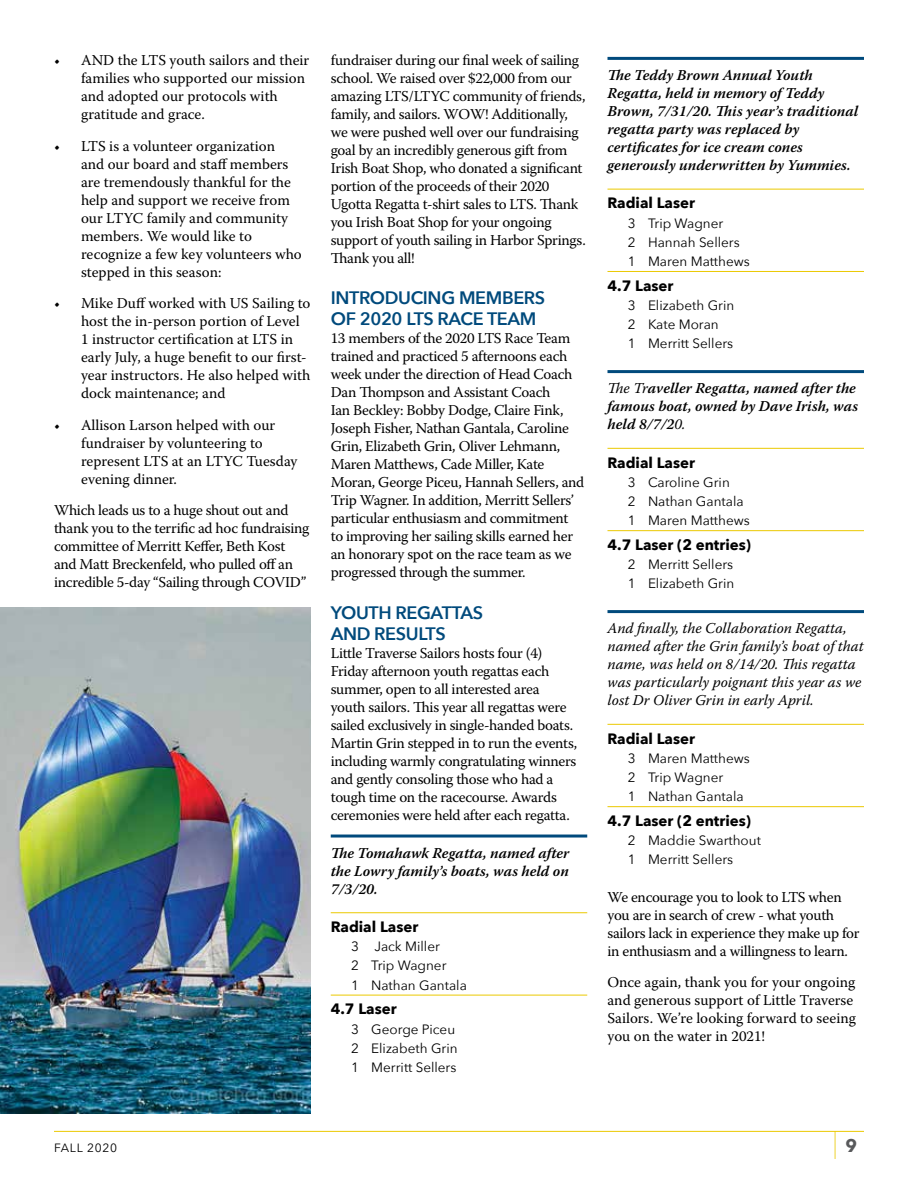
<style>
.page{position:relative;width:918px;height:1188px;background:#fff}
.page>*{position:absolute;margin:0;border:0;box-sizing:border-box;transform-origin:0 0}
.t1{font:27.9px "Avenir Next";color:#ebc900;scale:.45 1}
.t2{font:600 18px/21px "Avenir Next";letter-spacing:-.02em;color:#004a7c}
.t3{font:15px/18px "Warnock Pro";letter-spacing:-.02em;color:#000}
.t4{font:15px/18px "Warnock Pro";color:#000}
.t5{font:italic 600 15px/18px "Warnock Pro";color:#000}
.t6{font:italic 15px/18px "Warnock Pro";color:#000}
.t7{font:700 15px "Avenir Next";color:#000}
.t8{font:13.5px/19.2px "Avenir Next";color:#000}
.t9{font:12px "Avenir Next";letter-spacing:.06em;color:#000}
.s1{font-weight:400}
.s2{font-weight:700;font-size:18px;color:#58595b}
</style>
<div class="page">
<hr style="left:54px;top:1131px;width:810px;height:1px;background:#ebc900">
<hr style="left:331px;top:835px;width:256px;height:3px;background:#004a7c">
<hr style="left:331px;top:912px;width:256px;height:1px;background:#ebc900">
<hr style="left:331px;top:995px;width:256px;height:1px;background:#ebc900">
<hr style="left:608px;top:57px;width:256px;height:3px;background:#004a7c">
<hr style="left:608px;top:189px;width:256px;height:1px;background:#ebc900">
<hr style="left:608px;top:271px;width:256px;height:1px;background:#ebc900">
<hr style="left:608px;top:370px;width:256px;height:3px;background:#004a7c">
<hr style="left:608px;top:448px;width:256px;height:1px;background:#ebc900">
<hr style="left:608px;top:530px;width:256px;height:1px;background:#ebc900">
<hr style="left:608px;top:610px;width:256px;height:3px;background:#004a7c">
<hr style="left:608px;top:724px;width:256px;height:1px;background:#ebc900">
<hr style="left:608px;top:806px;width:256px;height:1px;background:#ebc900">
<img style="left:0;top:608px;width:310px;height:506px">
<p class="t4" style="left:81px;top:51px;width:230px;text-indent:-27px">• AND the LTS youth sailors and their families who supported our mission and adopted our protocols with gratitude and grace.</p>
<p class="t4" style="left:81px;top:136px;width:222px;text-indent:-27px">• LTS is a volunteer organization and our board and staff members are tremendously thankful for the help and support we receive from our LTYC family and community members. We would like to recognize a few key volunteers who stepped in this season:</p>
<p class="t4" style="left:81px;top:294px;width:231px;text-indent:-27px">• Mike Duff worked with US Sailing to host the in-person portion of Level 1 instructor certification at LTS in early July, a huge benefit to our first&shy;year instructors. He also helped with dock maintenance; and</p>
<p class="t4" style="left:81px;top:415px;width:218px;text-indent:-27px">• Allison Larson helped with our fundraiser by volunteering to represent LTS at an LTYC Tuesday evening dinner.</p>
<p class="t3" style="left:54px;top:501px;width:257px">Which leads us to a huge shout out and thank you to the terrific ad hoc fundraising committee of Merritt Keffer, Beth Kost and Matt Breckenfeld, who pulled off an incredible 5-day “Sailing through COVID”</p>
<p class="t3" style="left:331px;top:51px;width:257px">fundraiser during our final week of sailing school. We raised over $22,000 from our amazing LTS/LTYC community of friends, family, and sailors. WOW! Additionally, we were pushed well over our fundraising goal by an incredibly generous gift from Irish Boat Shop, who donated a significant portion of the proceeds of their 2020<br>Ugotta Regatta t-shirt sales to LTS. Thank you Irish Boat Shop for your ongoing support of youth sailing in Harbor Springs.<br>Thank you all!</p>
<p class="t2" style="left:331px;top:287px;width:216px">INTRODUCING MEMBERS<br>OF 2020 LTS RACE TEAM</p>
<p class="t3" style="left:331px;top:329px;width:255px">13 members of the 2020 LTS Race Team trained and practiced 5 afternoons each week under the direction of Head Coach Dan Thompson and Assistant Coach<br>Ian Beckley: Bobby Dodge, Claire Fink, Joseph Fisher, Nathan Gantala, Caroline Grin, Elizabeth Grin, Oliver Lehmann, Maren Matthews, Cade Miller, Kate Moran, George Piceu, Hannah Sellers, and Trip Wagner. In addition, Merritt Sellers’ particular enthusiasm and commitment to improving her sailing skills earned her an honorary spot on the race team as we progressed through the summer.</p>
<p class="t2" style="left:331px;top:601px;width:154px">YOUTH REGATTAS<br>AND RESULTS</p>
<p class="t3" style="left:331px;top:643px;width:248px">Little Traverse Sailors hosts four (4)<br>Friday afternoon youth regattas each summer, open to all interested area youth sailors. This year all regattas were sailed exclusively in single-handed boats.<br>Martin Grin stepped in to run the events, including warmly congratulating winners and gently consoling those who had a tough time on the racecourse. Awards ceremonies were held after each regatta.</p>
<p class="t5" style="left:331px;top:844px;width:240px;text-align:justify">The Tomahawk Regatta, named after the Lowry family’s boats, was held on 7/3/20.</p>
<p class="t7" style="left:331px;top:914px;width:89px">Radial Laser</p>
<p class="t8" style="left:351px;top:936px;width:117px">3 Jack Miller<br>2 Trip Wagner<br>1 Nathan Gantala</p>
<p class="t7" style="left:331px;top:996px;width:67px">4.7 Laser</p>
<p class="t8" style="left:351px;top:1019px;width:108px">3 George Piceu<br>2 Elizabeth Grin<br>1 Merritt Sellers</p>
<p class="t5" style="left:608px;top:66px;width:252px">The Teddy Brown Annual Youth Regatta, held in memory of Teddy Brown, 7/31/20. This year’s traditional regatta party was replaced by certificates for ice cream cones generously underwritten by Yummies.</p>
<p class="t7" style="left:608px;top:190px;width:89px">Radial Laser</p>
<p class="t8" style="left:628px;top:213px;width:124px">3 Trip Wagner<br>2 Hannah Sellers<br>1 Maren Matthews</p>
<p class="t7" style="left:608px;top:273px;width:67px">4.7 Laser</p>
<p class="t8" style="left:628px;top:295px;width:108px">3 Elizabeth Grin<br>2 Kate Moran<br>1 Merritt Sellers</p>
<p class="t5" style="left:608px;top:379px;width:252px"><span class="s1">The Tr</span>aveller Regatta, named after the famous boat, owned by Dave Irish, was held 8/7/2<span class="s1">0.</span></p>
<p class="t7" style="left:608px;top:449px;width:89px">Radial Laser</p>
<p class="t8" style="left:628px;top:472px;width:124px">3 Caroline Grin<br>2 Nathan Gantala<br>1 Maren Matthews</p>
<p class="t7" style="left:608px;top:532px;width:145px">4.7 Laser (2 entries)</p>
<p class="t8" style="left:628px;top:554px;width:108px">2 Merritt Sellers<br>1 Elizabeth Grin</p>
<p class="t6" style="left:608px;top:619px;width:258px">And finally, the Collaboration Regatta, named after the Grin family’s boat of that name, was held on 8/14/20. This regatta was particularly poignant this year as we lost Dr Oliver Grin in early April.</p>
<p class="t7" style="left:608px;top:725px;width:89px">Radial Laser</p>
<p class="t8" style="left:628px;top:748px;width:124px">3 Maren Matthews<br>2 Trip Wagner<br>1 Nathan Gantala</p>
<p class="t7" style="left:608px;top:808px;width:145px">4.7 Laser (2 entries)</p>
<p class="t8" style="left:628px;top:830px;width:135px">2 Maddie Swarthout<br>1 Merritt Sellers</p>
<p class="t3" style="left:608px;top:887px;width:254px">We encourage you to look to LTS when you are in search of crew - what youth sailors lack in experience they make up for in enthusiasm and a willingness to learn.</p>
<p class="t4" style="left:608px;top:973px;width:250px">Once again, thank you for your ongoing and generous support of Little Traverse Sailors. We’re looking forward to seeing you on the water in 2021!</p>
<p class="t9" style="left:54px;top:1138px;width:65px">FALL 2020</p>
<h1 class="t1" style="left:834px;top:1119px;width:54px">| <span class="s2">9</span></h1>
</div>
